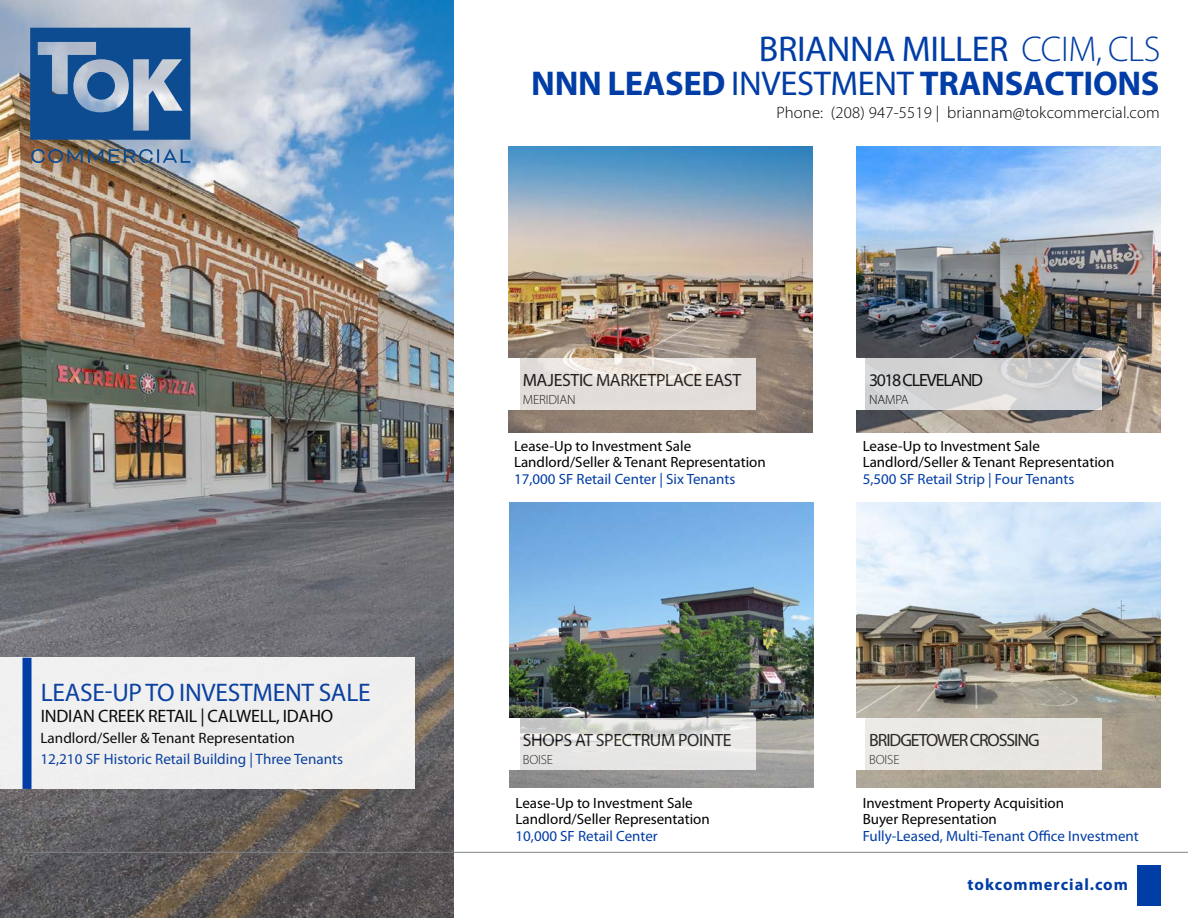
<style>
.page{position:relative;width:1188px;height:918px;background:#fff}
.page>*{position:absolute;margin:0;border:0;box-sizing:border-box;transform-origin:0 0}
.t1{font:36px "Myriad Pro";letter-spacing:-.01em;color:#003da6}
.t2{font:700 34.5px "Myriad Pro";letter-spacing:-.01em;color:#003da6}
.t3{font:25.5px "Myriad Pro";letter-spacing:-.01em;color:#003da6}
.t4{font:18px "Myriad Pro";letter-spacing:-.01em;color:#000}
.t5{font:17.85px "Myriad Pro";letter-spacing:-.02em;color:#000}
.t6{font:17.85px "Myriad Pro";letter-spacing:-.06em;color:#000}
.t7{font:300 16.5px "Myriad Pro";letter-spacing:.01em;color:#000}
.t8{font:700 16.5px "Myriad Pro";letter-spacing:.06em;color:#003da6}
.t9{font:15px "Myriad Pro";color:#003da6}
.t10{font:15px "Myriad Pro";color:#000}
.t11{font:14.85px/16.5px "Myriad Pro";color:#000}
.t12{font:14.85px "Myriad Pro";color:#003da6}
.t13{font:300 13.35px "Myriad Pro";letter-spacing:-.01em;color:#000}
.s1{font-weight:300}
.s2{font-weight:400}
</style>
<div class="page">
<img style="left:0;top:0;width:454px;height:918px">
<hr style="left:27px;top:852px;width:1161px;height:1px;background:#828487">
<div style="left:1137px;top:865px;width:24px;height:40px;background:#003da6"></div>
<svg style="left:31px;top:149px;width:72px;height:14px"></svg>
<svg style="left:109px;top:149px;width:81px;height:14px"></svg>
<svg style="left:30px;top:28px;width:160px;height:112px;background:#4170a4"></svg>
<img style="left:508px;top:147px;width:304px;height:286px">
<img style="left:857px;top:147px;width:304px;height:286px">
<img style="left:510px;top:502px;width:304px;height:286px">
<img style="left:857px;top:502px;width:304px;height:286px">
<div style="left:0;top:658px;width:415px;height:131px;background:#f0eff0"></div>
<div style="left:22px;top:658px;width:10px;height:131px;background:#003da6"></div>
<svg style="left:520px;top:358px;width:236px;height:51px;background:#e5e0dc"></svg>
<div style="left:508px;top:358px;width:12px;height:51px;background:#fff"></div>
<svg style="left:865px;top:358px;width:237px;height:51px;background:#d2d2d3"></svg>
<div style="left:853px;top:358px;width:12px;height:51px;background:#fff"></div>
<svg style="left:518px;top:718px;width:238px;height:52px;background:#e2e2e0"></svg>
<div style="left:508px;top:718px;width:12px;height:51px;background:#fff"></div>
<div style="left:865px;top:718px;width:237px;height:51px;background:#eae7e3"></div>
<div style="left:853px;top:718px;width:12px;height:51px;background:#fff"></div>
<h3 class="t3" style="left:41px;top:679px;width:331px">LEASE-UP TO INVESTMENT SALE</h3>
<p class="t4" style="left:41px;top:707px;width:294px">INDIAN CREEK RETAIL | CALWELL, IDAHO</p>
<p class="t10" style="left:40px;top:730px;width:256px">Landlord/Seller &amp; Tenant Representation</p>
<p class="t9" style="left:40px;top:751px;width:304px">12,210 SF Historic Retail Building | Three Tenants</p>
<h1 class="t1" style="left:759px;top:29px;width:403px">BRIANNA MILLER <span class="s1">CCIM, CLS</span></h1>
<h2 class="t2" style="left:531px;top:64px;width:630px">NNN LEASED <span class="s2">INVESTMENT</span> TRANSACTIONS</h2>
<p class="t7" style="left:776px;top:104px;width:385px">Phone: (208) 947-5519 | briannam@tokcommercial.com</p>
<p class="t5" style="left:523px;top:370px;width:220px">MAJESTIC MARKETPLACE EAST</p>
<p class="t13" style="left:523px;top:392px;width:55px">MERIDIAN</p>
<p class="t6" style="left:869px;top:370px;width:116px">3018 CLEVELAND</p>
<p class="t13" style="left:869px;top:392px;width:41px">NAMPA</p>
<p class="t11" style="left:514px;top:438px;width:253px">Lease-Up to Investment Sale<br>Landlord/Seller &amp; Tenant Representation</p>
<p class="t12" style="left:514px;top:471px;width:223px">17,000 SF Retail Center | Six Tenants</p>
<p class="t11" style="left:863px;top:438px;width:253px">Lease-Up to Investment Sale<br>Landlord/Seller &amp; Tenant Representation</p>
<p class="t12" style="left:863px;top:471px;width:213px">5,500 SF Retail Strip | Four Tenants</p>
<p class="t5" style="left:523px;top:730px;width:210px">SHOPS AT SPECTRUM POINTE</p>
<p class="t13" style="left:523px;top:752px;width:32px">BOISE</p>
<p class="t6" style="left:869px;top:730px;width:172px">BRIDGETOWER CROSSING</p>
<p class="t13" style="left:869px;top:752px;width:32px">BOISE</p>
<p class="t11" style="left:516px;top:795px;width:196px">Lease-Up to Investment Sale<br>Landlord/Seller Representation</p>
<p class="t12" style="left:516px;top:828px;width:144px">10,000 SF Retail Center</p>
<p class="t11" style="left:863px;top:795px;width:203px">Investment Property Acquisition<br>Buyer Representation</p>
<p class="t12" style="left:863px;top:828px;width:278px">Fully-Leased, Multi-Tenant Office Investment</p>
<p class="t8" style="left:968px;top:875px;width:162px">tokcommercial.com</p>
</div>
